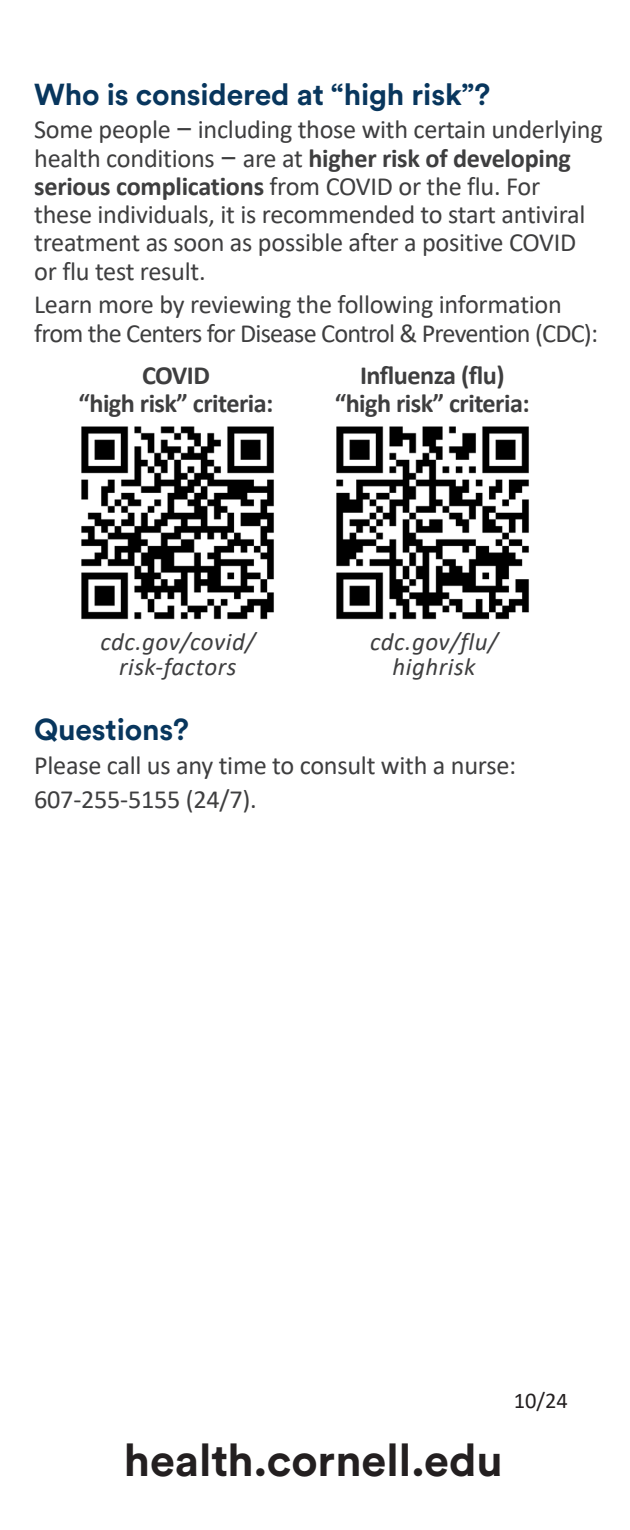
<style>
.page{position:relative;width:630px;height:1530px;background:#fff}
.page>*{position:absolute;margin:0;border:0;box-sizing:border-box;transform-origin:0 0}
.t1{font:700 45px "Circular Std";color:#231f20}
.t2{font:700 30px "Circular Std";letter-spacing:-.005em;color:#08365d}
.t3{font:26.25px/28.2px "Calibri";letter-spacing:-.01em;color:#3e3e3f}
.t4{font:26.25px/28.2px "Calibri";letter-spacing:-.03em;color:#3e3e3f}
.t5{font:700 26.25px/27.5px "Calibri";letter-spacing:-.02em;color:#3e3e3f;text-align:center}
.t6{font:italic 25px/25px "Calibri";letter-spacing:.02em;color:#3e3e3f;text-align:center}
.t7{font:22.5px "Calibri";color:#231f20}
.s1{font-family:"Circular Std"}
.s2{font-weight:700}
</style>
<div class="page">
<img style="left:81px;top:426px;width:193px;height:194px">
<img style="left:336px;top:426px;width:193px;height:194px">
<h2 class="t2" style="left:34px;top:75px;width:458px">Who is considered at “high risk”?</h2>
<p class="t3" style="left:34px;top:115px;width:570px">Some people <span class="s1">–</span> including those with certain underlying health conditions <span class="s1">–</span> are at <span class="s2">higher risk of developing serious complications</span> from COVID or the flu. For these individuals, it is recommended to start antiviral treatment as soon as possible after a positive COVID or flu test result.</p>
<p class="t4" style="left:34px;top:290px;width:565px">Learn more by reviewing the following information from the Centers for Disease Control &amp; Prevention (CDC):</p>
<p class="t5" style="left:142px;top:362px;width:69px">COVID</p>
<p class="t5" style="left:79px;top:389px;width:196px">“high risk” criteria:</p>
<p class="t5" style="left:335px;top:362px;width:196px">Influenza (flu) “high risk” criteria:</p>
<p class="t6" style="left:100px;top:628px;width:156px">cdc.gov/covid/ risk-factors</p>
<p class="t6" style="left:370px;top:628px;width:129px">cdc.gov/flu/ highrisk</p>
<h2 class="t2" style="left:34px;top:711px;width:156px">Questions?</h2>
<p class="t3" style="left:34px;top:748px;width:484px;line-height:34.2px">Please call us any time to consult with a nurse:<br>607-255-5155 (24/7).</p>
<p class="t1" style="left:124px;top:1432px;width:381px">health.cornell.edu</p>
<p class="t7" style="left:514px;top:1384px;width:55px">10/24</p>
</div>
